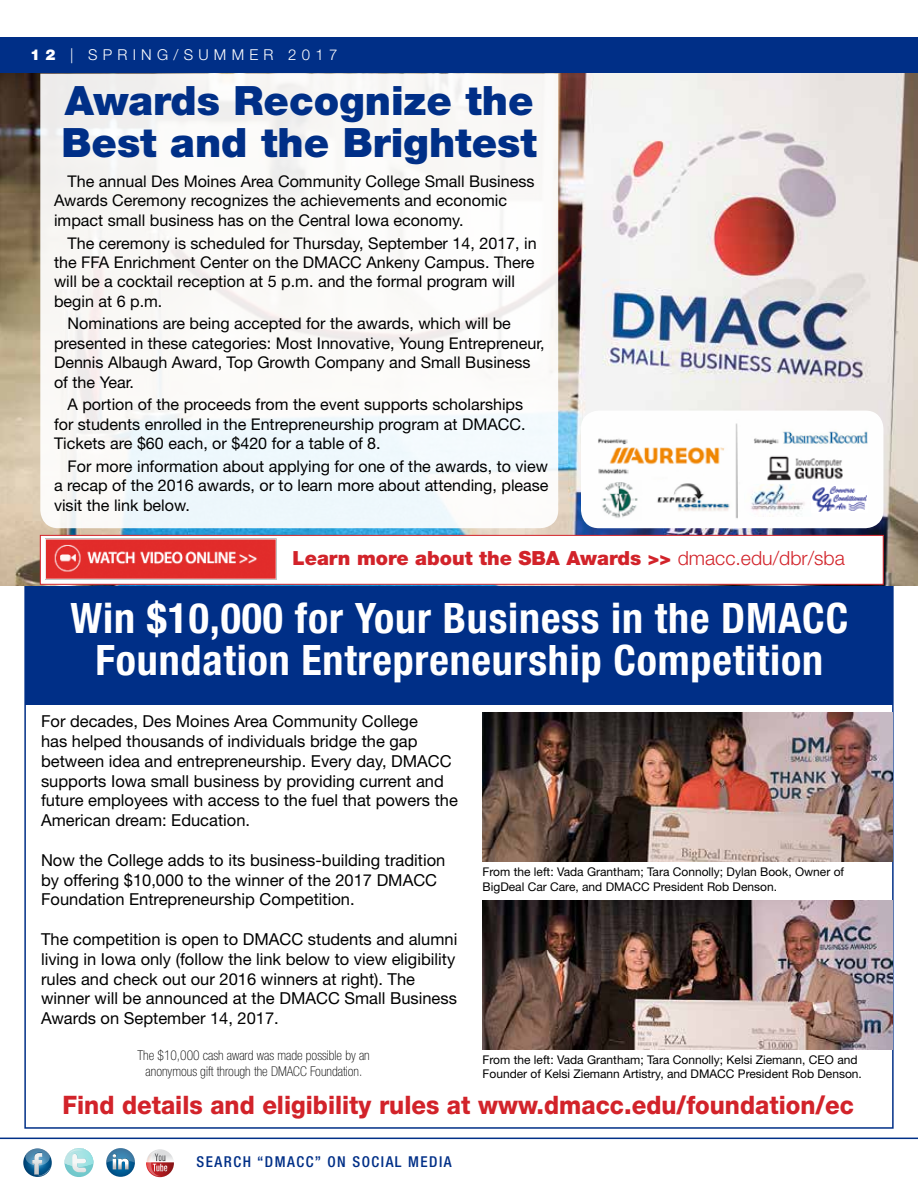
<style>
.page{position:relative;width:918px;height:1188px;background:#fff}
.page>*{position:absolute;margin:0;border:0;box-sizing:border-box;transform-origin:0 0}
.t1{font:700 condensed 42px/42px "Helvetica Neue LT Std";letter-spacing:.02em;color:#fff;text-align:center}
.t2{font:900 40.5px/42px "Helvetica Neue LT Std";color:#002f87}
.t3{font:800 25.5px "Helvetica Neue LT Std";color:#d2232a;scale:.94 1}
.t4{font:900 19.5px "Helvetica Neue LT Std";color:#d2232a}
.t5{font:16.5px/19.8px "Helvetica Neue LT Std";color:#000}
.t6{font:16.2px/19.4px "Helvetica Neue LT Std";color:#000}
.t7{font:500 condensed 15px "Helvetica Neue LT Std";letter-spacing:.1em;color:#002f87}
.t8{font:300 15px "Helvetica Neue LT Std";letter-spacing:.35em;color:#fff}
.t9{font:100 condensed 13.5px/16.2px "Helvetica Neue LT Std";color:#000;text-align:center}
.t10{font:12px/14.4px "Helvetica Neue LT Std";color:#000}
.s1{font-weight:900}
.s2{font-weight:300}
</style>
<div class="page">
<div style="left:0;top:37px;width:918px;height:37px;background:#002f87"></div>
<hr style="left:0;top:1138px;width:918px;height:1px;background:#002f87">
<img style="left:23px;top:1156px;width:29px;height:14px">
<svg style="left:25px;top:1148px;width:26px;height:28px"></svg>
<svg style="left:64px;top:1148px;width:30px;height:29px"></svg>
<div style="left:146px;top:1149px;width:28px;height:28px;background:#ededee;border-radius:14px"></div>
<svg style="left:146px;top:1150px;width:28px;height:27px"></svg>
<svg style="left:106px;top:1148px;width:29px;height:29px"></svg>
<svg style="left:106px;top:1148px;width:29px;height:21px"></svg>
<div style="left:25px;top:569px;width:868px;height:136px;background:#002f87"></div>
<img style="left:0;top:74px;width:918px;height:512px">
<svg style="left:40px;top:74px;width:518px;height:454px"></svg>
<div style="left:910px;top:21px;width:8px;height:528px;background:#fff;opacity:.75"></div>
<div style="left:40px;top:535px;width:843px;height:49px;background:#fff;border:1px solid #d2232a"></div>
<img style="left:40px;top:535px;width:240px;height:48px">
<img style="left:581px;top:411px;width:302px;height:117px">
<img style="left:744px;top:484px;width:113px;height:33px">
<img style="left:811px;top:485px;width:57px;height:27px">
<img style="left:483px;top:712px;width:410px;height:150px">
<img style="left:483px;top:900px;width:410px;height:150px">
<p class="t8" style="left:30px;top:45px;width:309px"><span class="s1">12</span> | SPRING/SUMMER 2017</p>
<h1 class="t2" style="left:61px;top:80px;width:477px">Awards Recognize the<br>Best and the Brightest</h1>
<p class="t6" style="left:54px;top:171px;width:482px;text-indent:13px">The annual Des Moines Area Community College Small Business<br>Awards Ceremony recognizes the achievements and economic impact small business has on the Central Iowa economy.</p>
<p class="t6" style="left:54px;top:233px;width:484px;text-indent:13px">The ceremony is scheduled for Thursday, September 14, 2017, in the FFA Enrichment Center on the DMACC Ankeny Campus. There will be a cocktail reception at 5 p.m. and the formal program will begin at 6 p.m.</p>
<p class="t6" style="left:54px;top:314px;width:492px;text-indent:13px">Nominations are being accepted for the awards, which will be presented in these categories: Most Innovative, Young Entrepreneur, Dennis Albaugh Award, Top Growth Company and Small Business of the Year.</p>
<p class="t6" style="left:54px;top:395px;width:473px;text-indent:13px">A portion of the proceeds from the event supports scholarships for students enrolled in the Entrepreneurship program at DMACC.<br>Tickets are $60 each, or $420 for a table of 8.</p>
<p class="t6" style="left:54px;top:456px;width:496px;text-align:justify;text-indent:13px">For more information about applying for one of the awards, to view a recap of the 2016 awards, or to learn more about attending, please visit the link below.</p>
<p class="t4" style="left:292px;top:547px;width:554px">Learn more about the SBA Awards &gt;&gt; <span class="s2">dmacc.edu/dbr/sba</span></p>
<h1 class="t1" style="left:71px;top:597px;width:779px">Win $10,000 for Your Business in the DMACC<br>Foundation Entrepreneurship Competition</h1>
<p class="t5" style="left:41px;top:711px;width:418px">For decades, Des Moines Area Community College<br>has helped thousands of individuals bridge the gap between idea and entrepreneurship. Every day, DMACC supports Iowa small business by providing current and future employees with access to the fuel that powers the American dream: Education.</p>
<p class="t5" style="left:41px;top:850px;width:406px">Now the College adds to its business-building tradition by offering $10,000 to the winner of the 2017 DMACC<br>Foundation Entrepreneurship Competition.</p>
<p class="t5" style="left:41px;top:929px;width:418px">The competition is open to DMACC students and alumni living in Iowa only (follow the link below to view eligibility rules and check out our 2016 winners at right). The winner will be announced at the DMACC Small Business Awards on September 14, 2017.</p>
<p class="t9" style="left:138px;top:1047px;width:234px">The $10,000 cash award was made possible by an anonymous gift through the DMACC Foundation.</p>
<p class="t10" style="left:483px;top:865px;width:363px">From the left: Vada Grantham; Tara Connolly; Dylan Book, Owner of<br>BigDeal Car Care, and DMACC President Rob Denson.</p>
<p class="t10" style="left:483px;top:1052px;width:381px">From the left: Vada Grantham; Tara Connolly; Kelsi Ziemann, CEO and<br>Founder of Kelsi Ziemann Artistry, and DMACC President Rob Denson.</p>
<h2 class="t3" style="left:63px;top:1089px;width:844px">Find details and eligibility rules at www.dmacc.edu/foundation/ec</h2>
<p class="t7" style="left:197px;top:1153px;width:257px">SEARCH “DMACC” ON SOCIAL MEDIA</p>
</div>
